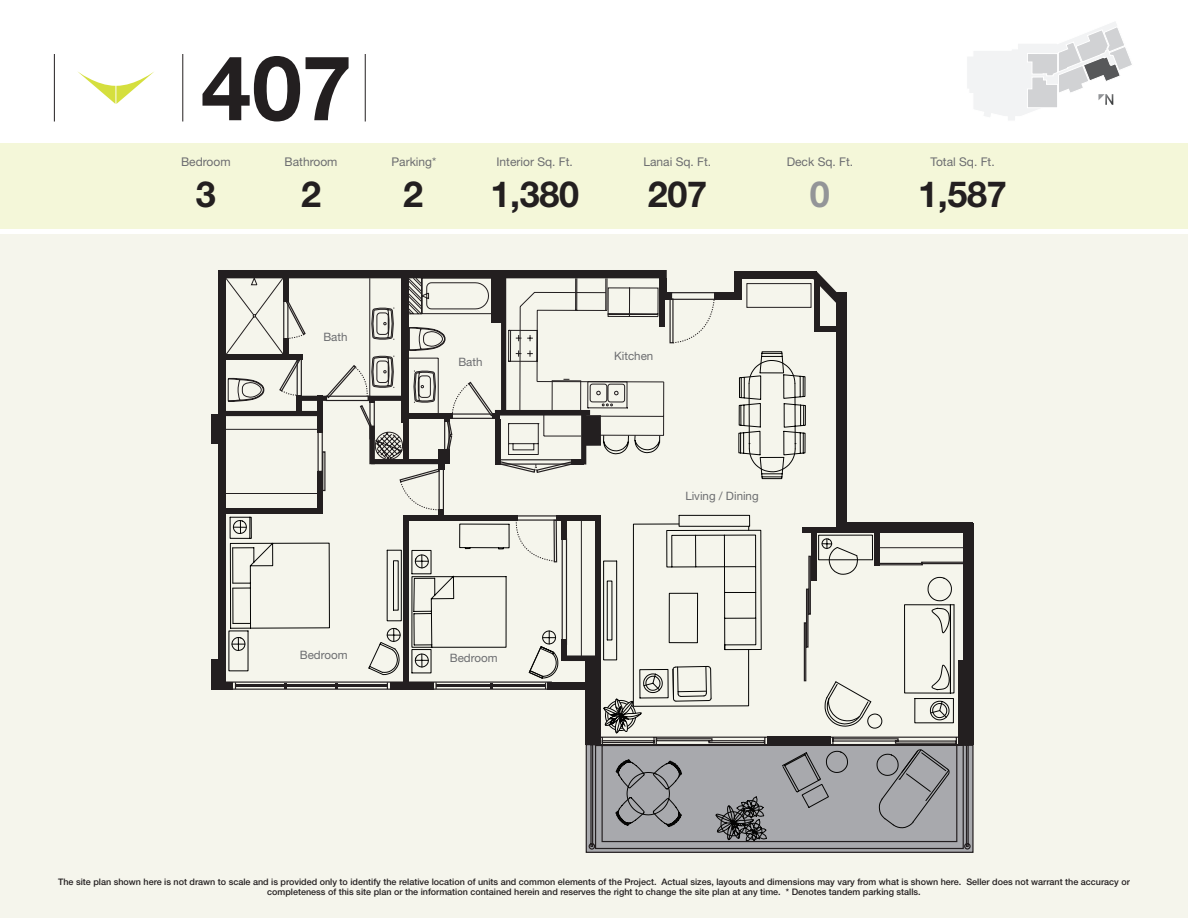
<style>
.page{position:relative;width:1188px;height:918px;background:#fff}
.page>*{position:absolute;margin:0;border:0;box-sizing:border-box;transform-origin:0 0}
.t1{font:700 36px "Helvetica Neue";letter-spacing:-.01em;color:#231f20}
.t2{font:700 36px "Helvetica Neue";color:#939598}
.t3{font:12px "Helvetica Neue";color:#6c6d70}
.t4{font:11.55px "Helvetica Neue";color:#6c6d70}
.t5{font:500 9px/10.8px "Helvetica Neue";color:#231f20;text-align:center}
</style>
<div class="page">
<svg style="left:78px;top:72px;width:76px;height:32px"></svg>
<hr style="left:54px;top:54px;width:1px;height:68px;background:#231f20">
<hr style="left:365px;top:54px;width:1px;height:68px;background:#231f20">
<hr style="left:182px;top:54px;width:1px;height:68px;background:#231f20">
<div style="left:0;top:143px;width:1188px;height:85px;background:#f4f7d9"></div>
<div style="left:0;top:235px;width:1188px;height:683px;background:#f5f5ec"></div>
<div style="left:211px;top:659px;width:15px;height:30px;background:#231f20"></div>
<div style="left:211px;top:414px;width:15px;height:30px;background:#231f20"></div>
<div style="left:218px;top:270px;width:449px;height:8px;background:#231f20"></div>
<div style="left:211px;top:682px;width:22px;height:8px;background:#231f20"></div>
<svg style="left:218px;top:278px;width:10px;height:404px"></svg>
<svg style="left:955px;top:522px;width:19px;height:331px"></svg>
<hr style="left:224px;top:429px;width:96px;height:1px;background:#231f20">
<hr style="left:224px;top:493px;width:96px;height:1px;background:#231f20">
<hr style="left:877px;top:547px;width:90px;height:1px;background:#231f20">
<svg style="left:585px;top:731px;width:370px;height:122px;background:#98989b"></svg>
<svg style="left:228px;top:271px;width:727px;height:460px"></svg>
<div style="left:491px;top:278px;width:12px;height:45px;background:#231f20"></div>
<svg style="left:202px;top:56px;width:147px;height:66px"></svg>
<svg style="left:967px;top:22px;width:165px;height:98px"></svg>
<p class="t3" style="left:181px;top:155px;width:51px">Bedroom</p>
<p class="t1" style="left:196px;top:172px;width:22px">3</p>
<p class="t3" style="left:285px;top:155px;width:54px">Bathroom</p>
<p class="t1" style="left:301px;top:172px;width:22px">2</p>
<p class="t3" style="left:392px;top:155px;width:46px">Parking*</p>
<p class="t1" style="left:403px;top:172px;width:22px">2</p>
<p class="t3" style="left:497px;top:155px;width:78px">Interior Sq. Ft.</p>
<p class="t1" style="left:490px;top:172px;width:90px">1,380</p>
<p class="t3" style="left:643px;top:155px;width:69px">Lanai Sq. Ft.</p>
<p class="t1" style="left:648px;top:172px;width:61px">207</p>
<p class="t4" style="left:323px;top:330px;width:26px">Bath</p>
<p class="t4" style="left:458px;top:355px;width:26px">Bath</p>
<p class="t4" style="left:614px;top:349px;width:41px">Kitchen</p>
<p class="t3" style="left:787px;top:155px;width:68px">Deck Sq. Ft.</p>
<p class="t2" style="left:810px;top:172px;width:22px">0</p>
<p class="t4" style="left:685px;top:489px;width:75px">Living / Dining</p>
<p class="t4" style="left:300px;top:648px;width:49px">Bedroom</p>
<p class="t4" style="left:450px;top:651px;width:49px">Bedroom</p>
<p class="t3" style="left:931px;top:155px;width:66px">Total Sq. Ft.</p>
<p class="t1" style="left:918px;top:172px;width:90px">1,587</p>
<p class="t5" style="left:58px;top:876px;width:1073px">The site plan shown here is not drawn to scale and is provided only to identify the relative location of units and common elements of the Project. Actual sizes, layouts and dimensions may vary from what is shown here. Seller does not warrant the accuracy or completeness of this site plan or the information contained herein and reserves the right to change the site plan at any time. * Denotes tandem parking stalls.</p>
</div>
